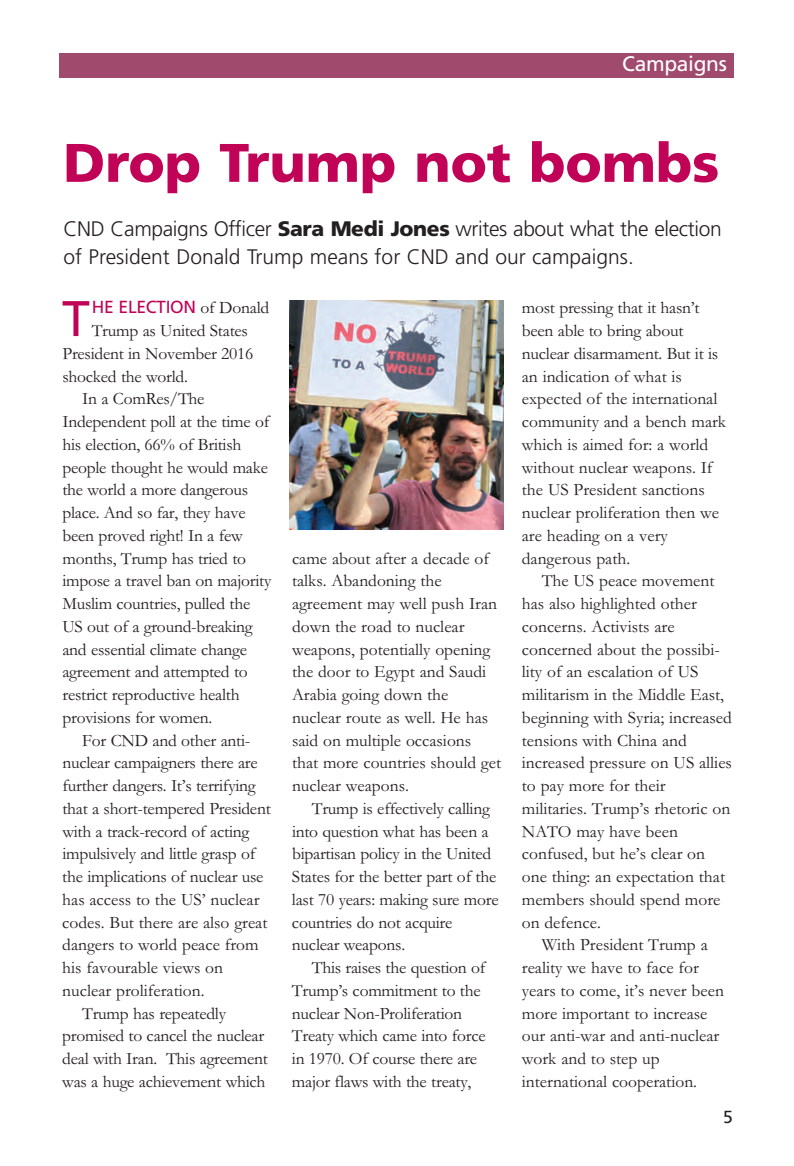
<style>
.page{position:relative;width:794px;height:1166px;background:#fff}
.page>*{position:absolute;margin:0;border:0;box-sizing:border-box;transform-origin:0 0}
.t1{font:900 54.25px "Frutiger";color:#c10357}
.t2{font:50.05px "Frutiger";color:#c10357}
.t3{font:300 21px/28px "Frutiger";letter-spacing:-.015em;color:#231f20}
.t4{font:21px "Frutiger";letter-spacing:-.015em;color:#fff}
.t5{font:17.5px/22.8px "Garamond";letter-spacing:-.005em;color:#231f20}
.t6{font:17.5px "Frutiger";letter-spacing:-.015em;color:#c10357}
.t7{font:17.5px "Frutiger";color:#231f20}
.s1{font-weight:900}
.s2{font-family:"Garamond";color:#231f20}
</style>
<div class="page">
<div style="left:60px;top:53px;width:673px;height:25px;background:#a04a6d"></div>
<img style="left:290px;top:300px;width:213px;height:229px">
<p class="t4" style="left:622px;top:56px;width:106px">Campaigns</p>
<h1 class="t1" style="left:63px;top:141px;width:657px">Drop Trump not bombs</h1>
<p class="t3" style="left:63px;top:216px;width:660px">CND Campaigns Officer <span class="s1">Sara Medi Jones</span> writes about what the election of President Donald Trump means for CND and our campaigns.</p>
<h2 class="t2" style="left:62px;top:298px;width:29px">T</h2>
<p class="t6" style="left:92px;top:300px;width:179px">HE ELECTION <span class="s2">of Donald</span></p>
<p class="t5" style="left:92px;top:319px;width:158px">Trump as United States</p>
<p class="t5" style="left:62px;top:341px;width:192px">President in November 2016</p>
<p class="t5" style="left:62px;top:364px;width:127px">shocked the world.</p>
<p class="t5" style="left:82px;top:387px;width:124px">In a ComRes/The</p>
<p class="t5" style="left:62px;top:410px;width:208px">Independent poll at the time of</p>
<p class="t5" style="left:62px;top:432px;width:180px">his election, 66% of British</p>
<p class="t5" style="left:62px;top:455px;width:207px">people thought he would make</p>
<p class="t5" style="left:62px;top:478px;width:187px">the world a more dangerous</p>
<p class="t5" style="left:62px;top:501px;width:185px">place. And so far, they have</p>
<p class="t5" style="left:62px;top:523px;width:182px">been proved right! In a few</p>
<p class="t5" style="left:62px;top:546px;width:185px">months, Trump has tried to</p>
<p class="t5" style="left:62px;top:569px;width:210px">impose a travel ban on majority</p>
<p class="t5" style="left:62px;top:592px;width:189px">Muslim countries, pulled the</p>
<p class="t5" style="left:62px;top:614px;width:192px">US out of a ground-breaking</p>
<p class="t5" style="left:62px;top:637px;width:186px">and essential climate change</p>
<p class="t5" style="left:62px;top:660px;width:187px">agreement and attempted to</p>
<p class="t5" style="left:62px;top:683px;width:179px">restrict reproductive health</p>
<p class="t5" style="left:62px;top:705px;width:151px">provisions for women.</p>
<p class="t5" style="left:82px;top:728px;width:169px">For CND and other anti-</p>
<p class="t5" style="left:62px;top:751px;width:197px">nuclear campaigners there are</p>
<p class="t5" style="left:62px;top:774px;width:195px">further dangers. It’s terrifying</p>
<p class="t5" style="left:62px;top:796px;width:210px">that a short-tempered President</p>
<p class="t5" style="left:62px;top:819px;width:188px">with a track-record of acting</p>
<p class="t5" style="left:62px;top:842px;width:195px">impulsively and little grasp of</p>
<p class="t5" style="left:62px;top:865px;width:203px">the implications of nuclear use</p>
<p class="t5" style="left:62px;top:887px;width:199px">has access to the US’ nuclear</p>
<p class="t5" style="left:62px;top:910px;width:207px">codes. But there are also great</p>
<p class="t5" style="left:62px;top:933px;width:198px">dangers to world peace from</p>
<p class="t5" style="left:62px;top:956px;width:162px">his favourable views on</p>
<p class="t5" style="left:62px;top:978px;width:144px">nuclear proliferation.</p>
<p class="t5" style="left:82px;top:1001px;width:145px">Trump has repeatedly</p>
<p class="t5" style="left:62px;top:1024px;width:203px">promised to cancel the nuclear</p>
<p class="t5" style="left:62px;top:1047px;width:207px">deal with Iran. This agreement</p>
<p class="t5" style="left:62px;top:1069px;width:205px">was a huge achievement which</p>
<p class="t5" style="left:292px;top:546px;width:211px">came about after a decade of talks. Abandoning the agreement may well push Iran down the road to nuclear weapons, potentially opening the door to Egypt and Saudi<br>Arabia going down the nuclear route as well. He has said on multiple occasions that more countries should get nuclear weapons.</p>
<p class="t5" style="left:292px;top:796px;width:208px;text-indent:20px">Trump is effectively calling into question what has been a bipartisan policy in the United<br>States for the better part of the last 70 years: making sure more countries do not acquire nuclear weapons.</p>
<p class="t5" style="left:292px;top:956px;width:195px;text-indent:20px">This raises the question of<br>Trump’s commitment to the nuclear Non-Proliferation<br>Treaty which came into force in 1970. Of course there are major flaws with the treaty,</p>
<p class="t5" style="left:522px;top:296px;width:206px">most pressing that it hasn’t been able to bring about nuclear disarmament. But it is an indication of what is expected of the international community and a bench mark which is aimed for: a world without nuclear weapons. If the US President sanctions nuclear proliferation then we are heading on a very dangerous path.</p>
<p class="t5" style="left:522px;top:569px;width:212px;text-indent:20px">The US peace movement has also highlighted other concerns. Activists are concerned about the possibi - lity of an escalation of US<br>mili tar ism in the Middle East, beginning with Syria; increased tensions with China and increased pressure on US allies to pay more for their militaries. Trump’s rhetoric on<br>NATO may have been confused, but he’s clear on one thing: an expectation that members should spend more on defence.</p>
<p class="t5" style="left:522px;top:933px;width:204px;text-indent:20px">With President Trump a reality we have to face for years to come, it’s never been more important to increase our anti-war and anti-nuclear work and to step up international cooperation.</p>
<p class="t7" style="left:723px;top:1109px;width:11px">5</p>
</div>
